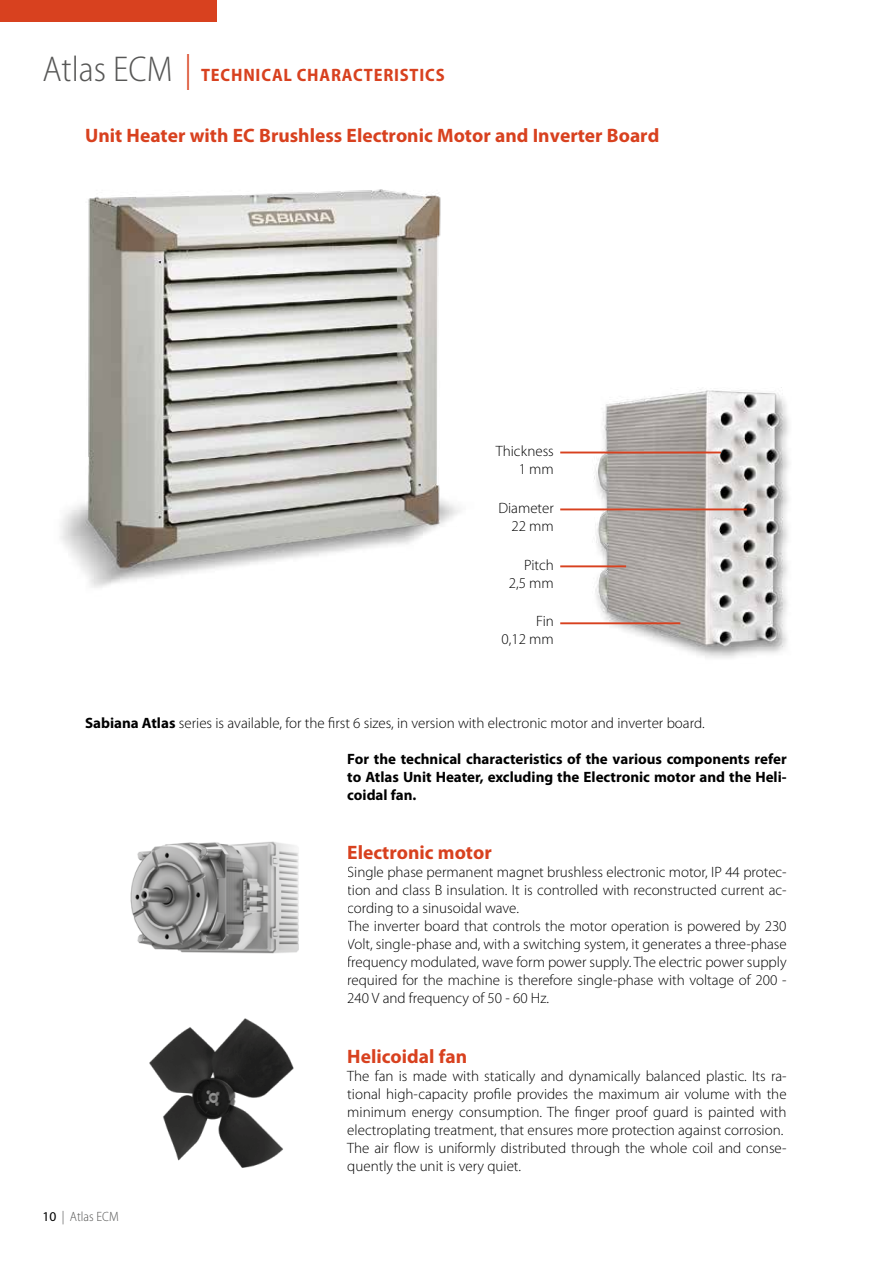
<style>
.page{position:relative;width:893px;height:1263px;background:#fff}
.page>*{position:absolute;margin:0;border:0;box-sizing:border-box;transform-origin:0 0}
.t1{font:300 semi-condensed 36px "Myriad Pro";color:#575756}
.t2{font:700 19.5px "Myriad Pro";color:#d8411f}
.t3{font:700 semi-condensed 18px "Myriad Pro";letter-spacing:.045em;color:#d8411f}
.t4{font:300 15px/18px "Myriad Pro";color:#000;text-align:right}
.t5{font:700 15px/18px "Myriad Pro";color:#000;text-align:justify}
.t6{font:300 semi-condensed 13.5px "Myriad Pro";color:#575756}
.s1{font-weight:300;font-size:36px}
.s2{font-weight:700}
.s3{font-weight:400;font-stretch:normal;color:#000}
</style>
<div class="page">
<img style="left:560px;top:387px;width:229px;height:271px">
<hr style="left:560px;top:452px;width:161px;height:1px;background:#d8411f">
<hr style="left:560px;top:508px;width:187px;height:2px;background:#d8411f">
<hr style="left:560px;top:565px;width:66px;height:2px;background:#d8411f">
<hr style="left:560px;top:622px;width:120px;height:2px;background:#d8411f">
<img style="left:60px;top:189px;width:400px;height:399px">
<img style="left:149px;top:1018px;width:145px;height:150px">
<img style="left:130px;top:841px;width:169px;height:113px">
<div style="left:0;top:0;width:217px;height:21px;background:#d8411f"></div>
<h1 class="t1" style="left:43px;top:47px;width:132px">Atlas ECM</h1>
<p class="t3" style="left:185px;top:63px;width:262px"><span class="s1">|</span> TECHNICAL CHARACTERISTICS</p>
<h2 class="t2" style="left:85px;top:123px;width:576px">Unit Heater with EC Brushless Electronic Motor and Inverter Board</h2>
<p class="t4" style="left:496px;top:441px;width:59px">Thickness<br>1 mm</p>
<p class="t4" style="left:498px;top:498px;width:57px">Diameter<br>22 mm</p>
<p class="t4" style="left:509px;top:555px;width:47px">Pitch<br>2,5 mm</p>
<p class="t4" style="left:501px;top:612px;width:54px">Fin<br>0,12 mm</p>
<p class="t4" style="left:85px;top:714px;width:621px"><span class="s2">Sabiana Atlas</span> series is available, for the first 6 sizes, in version with electronic motor and inverter board.</p>
<p class="t5" style="left:347px;top:749px;width:441px">For the technical characteristics of the various components refer to Atlas Unit Heater, excluding the Electronic motor and the Heli&shy;coidal fan.</p>
<h2 class="t2" style="left:347px;top:840px;width:146px">Electronic motor</h2>
<p class="t4" style="left:347px;top:863px;width:441px;text-align:left">Single phase permanent magnet brushless electronic motor, IP 44 protec&shy;tion and class B insulation. It is controlled with reconstructed current ac&shy;cording to a sinusoidal wave.<br>The inverter board that controls the motor operation is powered by 230<br>Volt, single-phase and, with a switching system, it generates a three-phase frequency modulated, wave form power supply. The electric power supply required for the machine is therefore single-phase with voltage of 200 - 240 V and frequency of 50 - 60 Hz.</p>
<p class="t6" style="left:43px;top:1208px;width:78px"><span class="s3">10</span> | Atlas ECM</p>
<h2 class="t2" style="left:347px;top:1043px;width:121px">Helicoidal fan</h2>
<p class="t4" style="left:347px;top:1066px;width:441px;text-align:left">The fan is made with statically and dynamically balanced plastic. Its ra&shy;tional high-capacity profile provides the maximum air volume with the minimum energy consumption. The finger proof guard is painted with electroplating treatment, that ensures more protection against corrosion.<br>The air flow is uniformly distributed through the whole coil and conse&shy;quently the unit is very quiet.</p>
</div>
